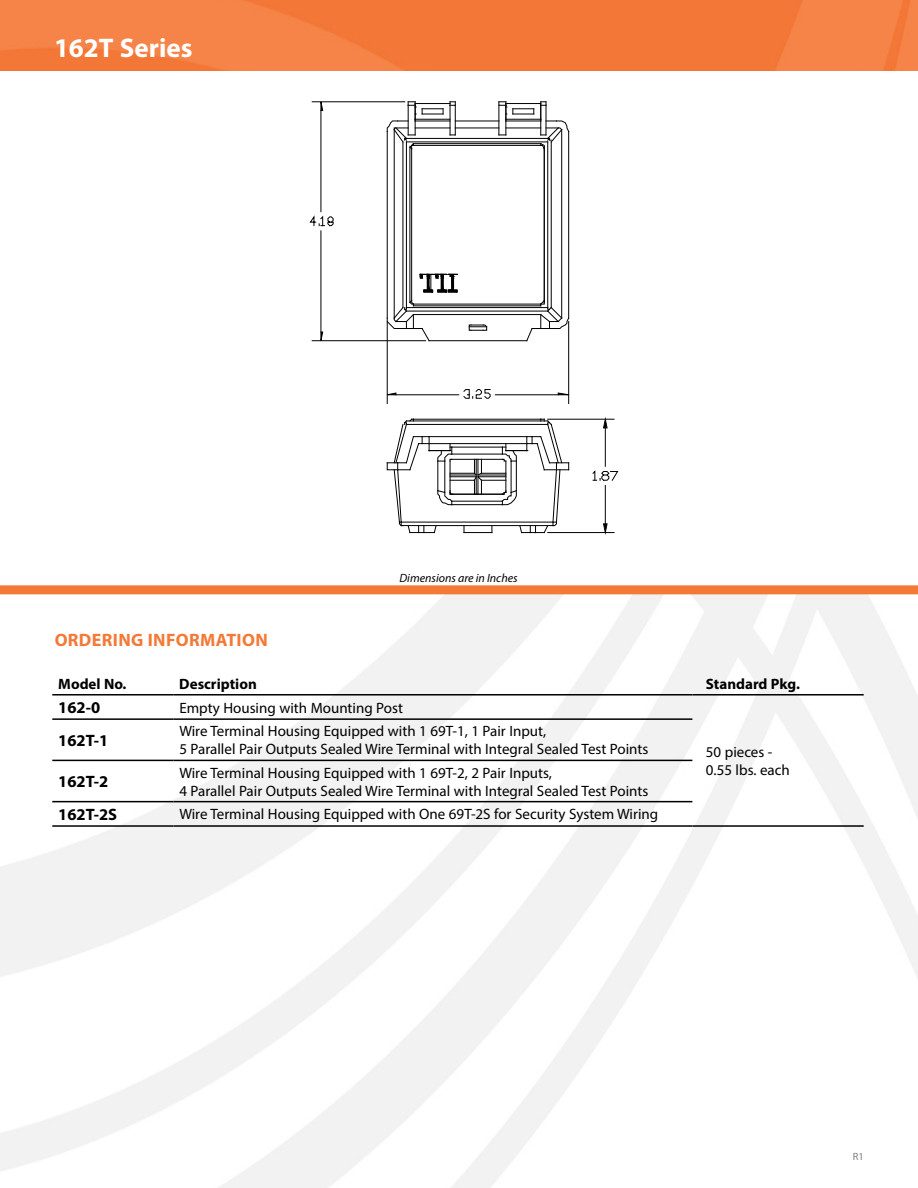
<style>
.page{position:relative;width:918px;height:1188px;background:#fff}
.page>*{position:absolute;margin:0;border:0;box-sizing:border-box;transform-origin:0 0}
.t1{font:700 27px "Myriad Pro";color:#fff}
.t2{font:700 18px "Myriad Pro";color:#f47836}
.t3{font:700 16.5px "Myriad Pro";color:#000}
.t4{font:15px/18px "Myriad Pro";color:#000}
.t5{font:700 15px "Myriad Pro";color:#000}
.t6{font:italic 12px "Myriad Pro";color:#000}
.t7{font:10.5px "Myriad Pro";color:#7e8083}
</style>
<div class="page">
<img style="left:0;top:0;width:918px;height:71px">
<div style="left:0;top:585px;width:918px;height:9px;background:#f47836"></div>
<hr style="left:52px;top:694px;width:121px;height:2px;background:#000">
<hr style="left:173px;top:694px;width:519px;height:2px;background:#000">
<hr style="left:692px;top:694px;width:172px;height:2px;background:#000">
<hr style="left:52px;top:718px;width:121px;height:2px;background:#000">
<hr style="left:173px;top:718px;width:519px;height:2px;background:#000">
<hr style="left:52px;top:760px;width:121px;height:1px;background:#000">
<hr style="left:173px;top:760px;width:519px;height:1px;background:#000">
<hr style="left:52px;top:801px;width:121px;height:1px;background:#000">
<hr style="left:173px;top:801px;width:519px;height:1px;background:#000">
<hr style="left:52px;top:825px;width:121px;height:2px;background:#000">
<hr style="left:173px;top:825px;width:519px;height:2px;background:#000">
<hr style="left:692px;top:825px;width:172px;height:2px;background:#000">
<hr style="left:387px;top:322px;width:1px;height:82px;background:#000">
<hr style="left:568px;top:322px;width:1px;height:82px;background:#000">
<hr style="left:396px;top:395px;width:63px;height:1px;background:#000">
<hr style="left:495px;top:395px;width:63px;height:1px;background:#000">
<svg style="left:386px;top:392px;width:11px;height:3px"></svg>
<svg style="left:558px;top:392px;width:12px;height:3px"></svg>
<svg style="left:463px;top:389px;width:28px;height:10px"></svg>
<hr style="left:506px;top:103px;width:35px;height:1px;background:#000">
<hr style="left:506px;top:119px;width:35px;height:1px;background:#000">
<hr style="left:506px;top:121px;width:35px;height:1px;background:#000">
<hr style="left:506px;top:128px;width:35px;height:1px;background:#000">
<hr style="left:413px;top:314px;width:128px;height:1px;background:#000">
<hr style="left:406px;top:311px;width:142px;height:1px;background:#000">
<hr style="left:413px;top:306px;width:128px;height:1px;background:#000">
<hr style="left:413px;top:304px;width:128px;height:1px;background:#000">
<hr style="left:413px;top:145px;width:128px;height:1px;background:#000">
<hr style="left:413px;top:143px;width:128px;height:1px;background:#000">
<hr style="left:406px;top:138px;width:142px;height:1px;background:#000">
<hr style="left:406px;top:142px;width:142px;height:1px;background:#000">
<hr style="left:406px;top:307px;width:142px;height:1px;background:#000">
<hr style="left:312px;top:340px;width:114px;height:1px;background:#000">
<hr style="left:312px;top:102px;width:93px;height:1px;background:#000">
<hr style="left:321px;top:231px;width:1px;height:101px;background:#000">
<hr style="left:321px;top:111px;width:1px;height:101px;background:#000">
<svg style="left:320px;top:332px;width:3px;height:10px"></svg>
<svg style="left:320px;top:101px;width:3px;height:10px"></svg>
<svg style="left:310px;top:215px;width:24px;height:11px"></svg>
<hr style="left:429px;top:340px;width:98px;height:1px;background:#000">
<hr style="left:387px;top:131px;width:1px;height:187px;background:#000">
<hr style="left:394px;top:130px;width:1px;height:188px;background:#000">
<hr style="left:411px;top:149px;width:1px;height:152px;background:#000">
<hr style="left:410px;top:147px;width:1px;height:155px;background:#000">
<hr style="left:403px;top:142px;width:1px;height:166px;background:#000">
<hr style="left:406px;top:142px;width:1px;height:166px;background:#000">
<svg style="left:469px;top:325px;width:18px;height:6px"></svg>
<svg style="left:387px;top:274px;width:75px;height:67px"></svg>
<hr style="left:415px;top:103px;width:35px;height:1px;background:#000">
<hr style="left:415px;top:119px;width:35px;height:1px;background:#000">
<hr style="left:415px;top:121px;width:35px;height:1px;background:#000">
<hr style="left:415px;top:128px;width:35px;height:1px;background:#000">
<svg style="left:387px;top:101px;width:29px;height:49px"></svg>
<hr style="left:455px;top:128px;width:44px;height:1px;background:#000">
<hr style="left:455px;top:121px;width:44px;height:1px;background:#000">
<hr style="left:450px;top:105px;width:1px;height:30px;background:#000">
<hr style="left:455px;top:105px;width:1px;height:30px;background:#000">
<svg style="left:422px;top:109px;width:22px;height:6px"></svg>
<svg style="left:450px;top:102px;width:6px;height:4px"></svg>
<hr style="left:506px;top:105px;width:1px;height:30px;background:#000">
<hr style="left:499px;top:105px;width:1px;height:30px;background:#000">
<svg style="left:498px;top:101px;width:9px;height:20px"></svg>
<hr style="left:548px;top:532px;width:66px;height:1px;background:#000">
<hr style="left:548px;top:419px;width:66px;height:1px;background:#000">
<hr style="left:605px;top:485px;width:1px;height:39px;background:#000">
<hr style="left:605px;top:428px;width:1px;height:38px;background:#000">
<svg style="left:603px;top:523px;width:5px;height:12px"></svg>
<svg style="left:603px;top:417px;width:5px;height:12px"></svg>
<svg style="left:592px;top:470px;width:26px;height:11px"></svg>
<svg style="left:387px;top:419px;width:182px;height:114px"></svg>
<hr style="left:561px;top:130px;width:1px;height:188px;background:#000">
<hr style="left:568px;top:131px;width:1px;height:187px;background:#000">
<hr style="left:544px;top:147px;width:1px;height:155px;background:#000">
<hr style="left:547px;top:142px;width:1px;height:166px;background:#000">
<hr style="left:551px;top:142px;width:1px;height:166px;background:#000">
<svg style="left:526px;top:300px;width:43px;height:41px"></svg>
<svg style="left:513px;top:102px;width:56px;height:48px"></svg>
<h1 class="t1" style="left:54px;top:31px;width:140px">162T Series</h1>
<p class="t6" style="left:399px;top:570px;width:120px">Dimensions are in Inches</p>
<p class="t2" style="left:55px;top:628px;width:12px">orderin</p>
<p class="t2" style="left:131px;top:628px;width:29px">g information</p>
<p class="t5" style="left:58px;top:674px;width:70px">Model No.</p>
<p class="t5" style="left:179px;top:674px;width:79px">Description</p>
<p class="t5" style="left:706px;top:674px;width:96px">Standard Pkg.</p>
<p class="t3" style="left:58px;top:697px;width:43px">162-0</p>
<p class="t4" style="left:179px;top:698px;width:225px">Empty Housing with Mounting Post</p>
<p class="t4" style="left:706px;top:743px;width:85px">50 pieces -<br>0.55 lbs. each</p>
<p class="t3" style="left:58px;top:730px;width:51px">162T-1</p>
<p class="t4" style="left:179px;top:722px;width:471px">Wire Terminal Housing Equipped with 1 69T-1, 1 Pair Input,<br>5 Parallel Pair Outputs Sealed Wire Terminal with Integral Sealed Test Points</p>
<p class="t3" style="left:58px;top:771px;width:51px">162T-2</p>
<p class="t4" style="left:179px;top:763px;width:471px">Wire Terminal Housing Equipped with 1 69T-2, 2 Pair Inputs,<br>4 Parallel Pair Outputs Sealed Wire Terminal with Integral Sealed Test Points</p>
<p class="t3" style="left:58px;top:804px;width:60px">162T-2S</p>
<p class="t4" style="left:179px;top:805px;width:481px">Wire Terminal Housing Equipped with One 69T-2S for Security System Wiring</p>
<p class="t7" style="left:853px;top:1150px;width:13px">R1</p>
</div>
